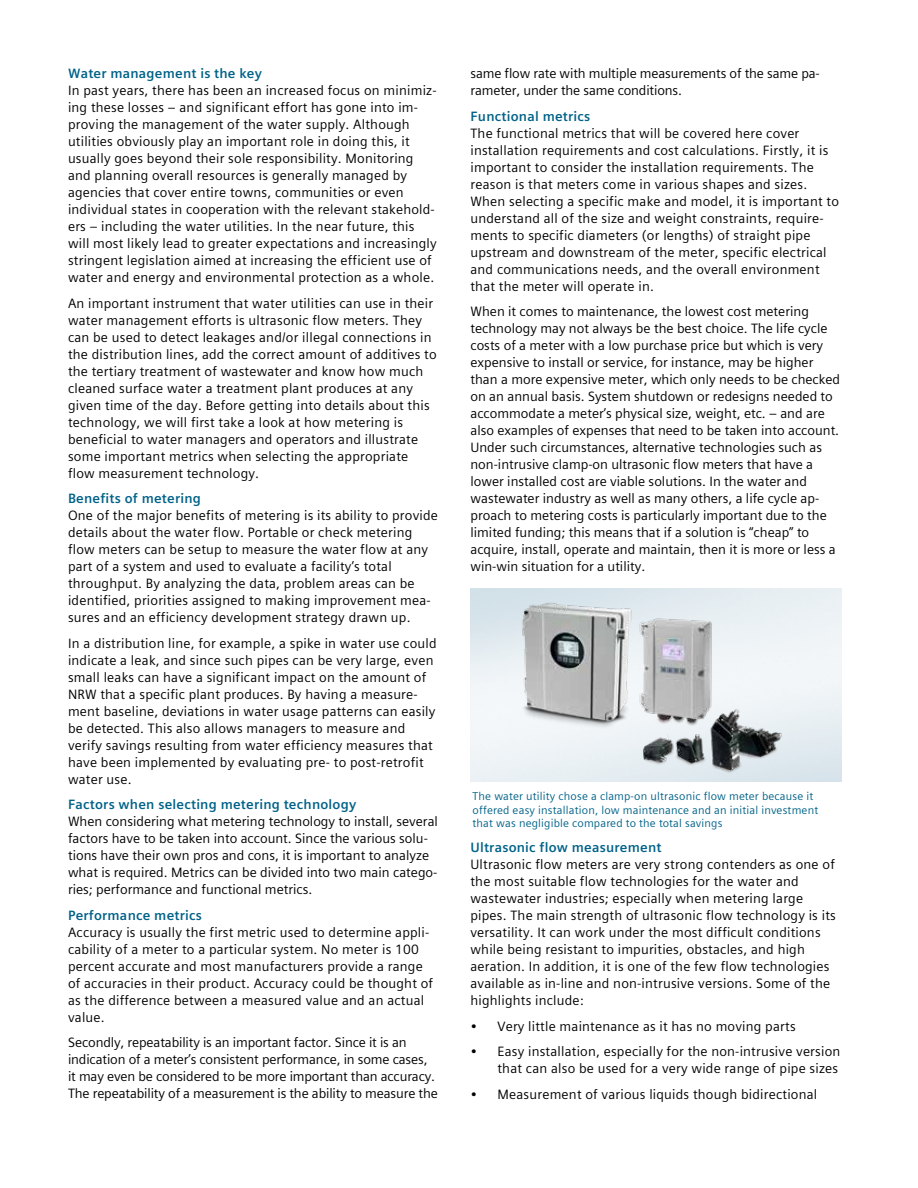
<style>
.page{position:relative;width:918px;height:1188px;background:#fff}
.page>*{position:absolute;margin:0;border:0;box-sizing:border-box;transform-origin:0 0}
.t1{font:13.5px/17px "Siemens Sans Global";letter-spacing:.015em;color:#000}
.t2{font:13.5px/17px "Siemens Sans Global";letter-spacing:-.01em;color:#000}
.t3{font:700 13.5px "Siemens Sans Global";letter-spacing:.015em;color:#006288}
.t4{font:11.25px/13.5px "Siemens Sans";letter-spacing:.015em;color:#006288}
</style>
<div class="page">
<img style="left:504px;top:588px;width:291px;height:194px">
<p class="t3" style="left:68px;top:63px;width:195px">Water management is the key</p>
<p class="t1" style="left:68px;top:82px;width:370px">In past years, there has been an increased focus on minimiz&shy;ing these losses – and significant effort has gone into im&shy;proving the management of the water supply. Although utilities obviously play an important role in doing this, it usually goes beyond their sole responsibility. Monitoring and planning overall resources is generally managed by agencies that cover entire towns, communities or even individual states in cooperation with the relevant stakehold&shy;ers – including the water utilities. In the near future, this will most likely lead to greater expectations and increasingly stringent legislation aimed at increasing the efficient use of water and energy and environmental protection as a whole.</p>
<p class="t1" style="left:68px;top:294px;width:370px">An important instrument that water utilities can use in their water management efforts is ultrasonic flow meters. They can be used to detect leakages and/or illegal connections in the distribution lines, add the correct amount of additives to the tertiary treatment of wastewater and know how much cleaned surface water a treatment plant produces at any given time of the day. Before getting into details about this technology, we will first take a look at how metering is beneficial to water managers and operators and illustrate some important metrics when selecting the appropriate flow measurement technology.</p>
<p class="t3" style="left:68px;top:488px;width:134px">Benefits of metering</p>
<p class="t1" style="left:68px;top:507px;width:371px">One of the major benefits of metering is its ability to provide details about the water flow. Portable or check metering flow meters can be setup to measure the water flow at any part of a system and used to evaluate a facility’s total throughput. By analyzing the data, problem areas can be identified, priorities assigned to making improvement mea&shy;sures and an efficiency development strategy drawn up.</p>
<p class="t1" style="left:68px;top:635px;width:370px">In a distribution line, for example, a spike in water use could indicate a leak, and since such pipes can be very large, even small leaks can have a significant impact on the amount of NRW that a specific plant produces. By having a measure&shy;ment baseline, deviations in water usage patterns can easily be detected. This also allows managers to measure and verify savings resulting from water efficiency measures that have been implemented by evaluating pre- to post-retrofit water use.</p>
<p class="t3" style="left:68px;top:794px;width:290px">Factors when selecting metering technology</p>
<p class="t1" style="left:68px;top:813px;width:371px">When considering what metering technology to install, several factors have to be taken into account. Since the various solu&shy;tions have their own pros and cons, it is important to analyze what is required. Metrics can be divided into two main catego&shy;ries; performance and functional metrics.</p>
<p class="t3" style="left:68px;top:905px;width:135px">Performance metrics</p>
<p class="t1" style="left:68px;top:924px;width:367px">Accuracy is usually the first metric used to determine appli&shy;cability of a meter to a particular system. No meter is 100 percent accurate and most manufacturers provide a range of accuracies in their product. Accuracy could be thought of as the difference between a measured value and an actual value.</p>
<p class="t2" style="left:68px;top:1034px;width:371px">Secondly, repeatability is an important factor. Since it is an indication of a meter’s consistent performance, in some cases, it may even be considered to be more important than accuracy.<br>The repeatability of a measurement is the ability to measure the</p>
<p class="t2" style="left:470px;top:65px;width:351px">same flow rate with multiple measurements of the same pa&shy;rameter, under the same conditions.</p>
<p class="t3" style="left:470px;top:106px;width:121px">Functional metrics</p>
<p class="t1" style="left:470px;top:124px;width:370px">The functional metrics that will be covered here cover installation requirements and cost calculations. Firstly, it is important to consider the installation requirements. The reason is that meters come in various shapes and sizes.<br>When selecting a specific make and model, it is important to understand all of the size and weight constraints, require&shy;ments to specific diameters (or lengths) of straight pipe upstream and downstream of the meter, specific electrical and communications needs, and the overall environment that the meter will operate in.</p>
<p class="t1" style="left:470px;top:303px;width:371px">When it comes to maintenance, the lowest cost metering technology may not always be the best choice. The life cycle costs of a meter with a low purchase price but which is very expensive to install or service, for instance, may be higher than a more expensive meter, which only needs to be checked on an annual basis. System shutdown or redesigns needed to accommodate a meter’s physical size, weight, etc. – and are also examples of expenses that need to be taken into account.<br>Under such circumstances, alternative technologies such as non-intrusive clamp-on ultrasonic flow meters that have a lower installed cost are viable solutions. In the water and wastewater industry as well as many others, a life cycle ap&shy;proach to metering costs is particularly important due to the limited funding; this means that if a solution is “cheap” to acquire, install, operate and maintain, then it is more or less a win-win situation for a utility.</p>
<p class="t4" style="left:473px;top:790px;width:347px">The water utility chose a clamp-on ultrasonic flow meter because it offered easy installation, low maintenance and an initial investment that was negligible compared to the total savings</p>
<p class="t3" style="left:470px;top:837px;width:193px">Ultrasonic flow measurement</p>
<p class="t1" style="left:470px;top:856px;width:367px">Ultrasonic flow meters are very strong contenders as one of the most suitable flow technologies for the water and wastewater industries; especially when metering large pipes. The main strength of ultrasonic flow technology is its versatility. It can work under the most difficult conditions while being resistant to impurities, obstacles, and high aeration. In addition, it is one of the few flow technologies available as in-line and non-intrusive versions. Some of the highlights include:</p>
<p class="t1" style="left:470px;top:1017px;width:327px">• Very little maintenance as it has no moving parts</p>
<p class="t1" style="left:470px;top:1043px;width:371px;text-align:right">• Easy installation, especially for the non-intrusive version that can also be used for a very wide range of pipe sizes</p>
<p class="t1" style="left:470px;top:1086px;width:348px">• Measurement of various liquids though bidirectional</p>
</div>
